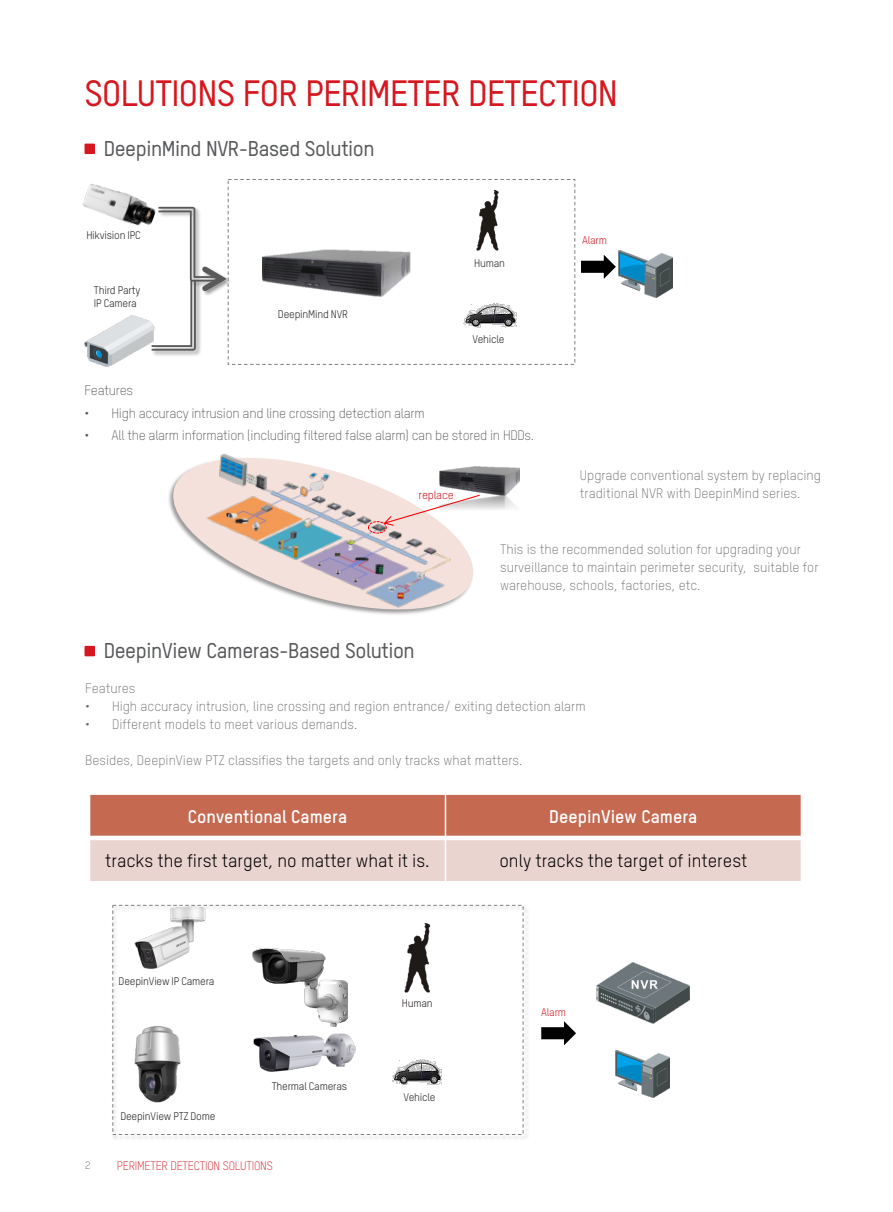
<style>
.page{position:relative;width:893px;height:1212px;background:#fff}
.page>*{position:absolute;margin:0;border:0;box-sizing:border-box;transform-origin:0 0}
.t1{font:500 36px "TSTARPRO";letter-spacing:-.02em;color:#d7171f}
.t2{font:500 21px "TSTARPRO";letter-spacing:-.02em;color:#57585a}
.t3{font:18px "TSTARPRO";color:#000}
.t4{font:700 18px "TSTARPRO";color:#fff}
.t5{font:300 13.5px/18px "TSTARPRO";color:#6c6d70}
.t6{font:300 13.5px "TSTARPRO";letter-spacing:-.02em;color:#57585a}
.t7{font:300 12px "TSTARPRO";letter-spacing:-.02em;color:#d7171f}
.t8{font:11.55px "TSTARPRO";letter-spacing:-.02em;color:#d7171f}
.t9{font:10.8px "TSTARPRO";letter-spacing:-.02em;color:#231f20}
.t10{font:10.8px "TSTARPRO";letter-spacing:-.02em;color:#d7171f}
.t11{font:300 10.5px "TSTARPRO";color:#636366}
</style>
<div class="page">
<div style="left:85px;top:646px;width:10px;height:10px;background:#d7171f"></div>
<img style="left:596px;top:963px;width:93px;height:60px">
<svg style="left:541px;top:1021px;width:35px;height:24px"></svg>
<img style="left:113px;top:904px;width:415px;height:235px">
<div style="left:112px;top:905px;width:411px;height:230px;border:1px dashed #7f7f7f"></div>
<img style="left:616px;top:1051px;width:54px;height:46px">
<img style="left:253px;top:948px;width:95px;height:68px">
<img style="left:247px;top:1016px;width:116px;height:70px">
<div style="left:85px;top:144px;width:10px;height:10px;background:#d7171f"></div>
<svg style="left:168px;top:482px;width:305px;height:116px"></svg>
<img style="left:174px;top:453px;width:286px;height:162px">
<svg style="left:383px;top:494px;width:90px;height:32px"></svg>
<div style="left:368px;top:521px;width:19px;height:12px;border:1px dashed #f00;border-radius:50%"></div>
<img style="left:438px;top:466px;width:82px;height:59px">
<img style="left:154px;top:351px;width:47px;height:5px">
<svg style="left:154px;top:207px;width:74px;height:144px"></svg>
<img style="left:476px;top:191px;width:23px;height:60px">
<img style="left:463px;top:303px;width:54px;height:25px">
<img style="left:83px;top:183px;width:76px;height:50px">
<img style="left:84px;top:315px;width:70px;height:51px">
<img style="left:263px;top:249px;width:147px;height:47px">
<div style="left:228px;top:179px;width:347px;height:186px;border:1px dashed #7f7f7f"></div>
<svg style="left:581px;top:255px;width:35px;height:24px"></svg>
<img style="left:619px;top:251px;width:54px;height:46px">
<div style="left:90px;top:794px;width:355px;height:44px;background:#c66951"></div>
<div style="left:445px;top:794px;width:356px;height:44px;background:#c66951"></div>
<div style="left:90px;top:838px;width:355px;height:44px;background:#ead4d0"></div>
<div style="left:445px;top:838px;width:356px;height:44px;background:#ead4d0"></div>
<hr style="left:445px;top:793px;width:1px;height:89px;background:#fff">
<hr style="left:89px;top:836px;width:713px;height:4px;background:#fff">
<hr style="left:89px;top:793px;width:713px;height:2px;background:#fff">
<hr style="left:89px;top:881px;width:713px;height:1px;background:#fff">
<p class="t1" style="left:85px;top:69px;width:535px">SOLUTIONS FOR PERIMETER DETECTION</p>
<p class="t2" style="left:104px;top:134px;width:272px">DeepinMind NVR-Based Solution</p>
<p class="t9" style="left:86px;top:228px;width:56px">Hikvision IPC</p>
<p class="t9" style="left:94px;top:283px;width:48px">Third Party</p>
<p class="t9" style="left:94px;top:296px;width:44px">IP Camera</p>
<p class="t9" style="left:278px;top:307px;width:72px">DeepinMind NVR</p>
<p class="t9" style="left:474px;top:256px;width:32px">Human</p>
<p class="t9" style="left:472px;top:332px;width:34px">Vehicle</p>
<p class="t6" style="left:85px;top:382px;width:50px">Features</p>
<p class="t6" style="left:85px;top:404px;width:342px">• High accuracy intrusion and line crossing detection alarm</p>
<p class="t6" style="left:85px;top:427px;width:451px">• All the alarm information (including filtered false alarm) can be stored in HDDs.</p>
<p class="t8" style="left:419px;top:487px;width:37px">replace</p>
<p class="t10" style="left:582px;top:233px;width:26px">Alarm</p>
<p class="t5" style="left:580px;top:466px;width:243px">Upgrade conventional system by replacing traditional NVR with DeepinMind series.</p>
<p class="t2" style="left:104px;top:636px;width:313px">DeepinView Cameras-Based Solution</p>
<p class="t5" style="left:500px;top:539px;width:320px">This is the recommended solution for upgrading your surveillance to maintain perimeter security, suitable for warehouse, schools, factories, etc.</p>
<p class="t5" style="left:85px;top:679px;width:52px">Features</p>
<p class="t5" style="left:85px;top:697px;width:502px">• High accuracy intrusion, line crossing and region entrance/ exiting detection alarm</p>
<p class="t5" style="left:85px;top:715px;width:274px">• Different models to meet various demands.</p>
<p class="t5" style="left:85px;top:751px;width:439px">Besides, DeepinView PTZ classifies the targets and only tracks what matters.</p>
<h3 class="t4" style="left:188px;top:804px;width:161px">Conventional Camera</h3>
<h3 class="t4" style="left:549px;top:804px;width:150px">DeepinView Camera</h3>
<h3 class="t3" style="left:105px;top:848px;width:326px">tracks the first target, no matter what it is.</h3>
<h3 class="t3" style="left:499px;top:848px;width:250px">only tracks the target of interest</h3>
<p class="t9" style="left:119px;top:974px;width:97px">DeepinView IP Camera</p>
<p class="t9" style="left:120px;top:1109px;width:97px">DeepinView PTZ Dome</p>
<p class="t9" style="left:272px;top:1079px;width:77px">Thermal Cameras</p>
<p class="t11" style="left:85px;top:1158px;width:7px">2</p>
<p class="t7" style="left:117px;top:1157px;width:157px">PERIMETER DETECTION SOLUTIONS</p>
<p class="t9" style="left:402px;top:996px;width:32px">Human</p>
<p class="t9" style="left:404px;top:1090px;width:34px">Vehicle</p>
<p class="t10" style="left:541px;top:1005px;width:26px">Alarm</p>
</div>
